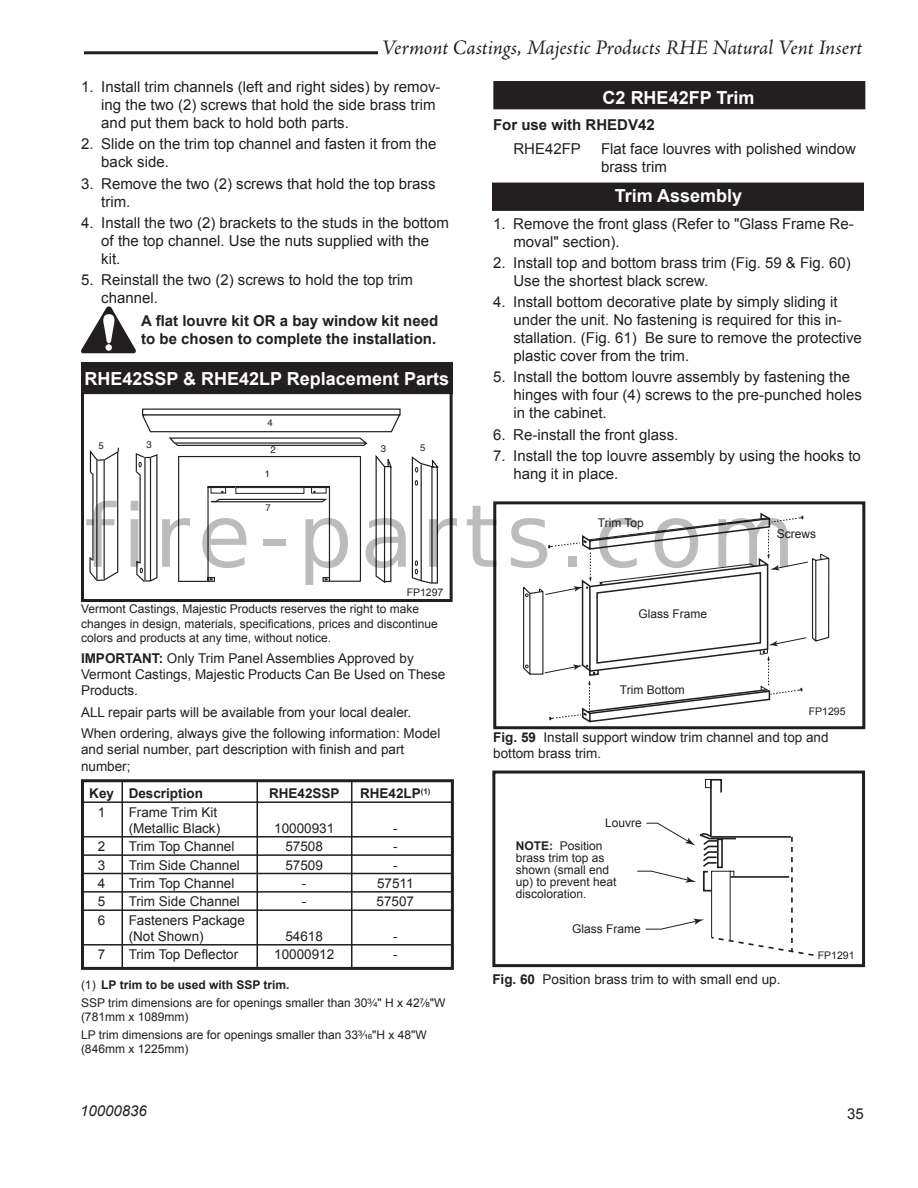
<style>
.page{position:relative;width:918px;height:1188px;background:#fff}
.page>*{position:absolute;margin:0;border:0;box-sizing:border-box;transform-origin:0 0}
.t1{font:87.15px "DejaVu Sans";letter-spacing:.085em;color:rgb(0 0 0/.26)}
.t2{font:italic 21px "Adobe Jenson Pro";letter-spacing:-.005em;color:#231f20}
.t3{font:700 18px "Arial";color:#fff}
.t4{font:15px/18px "Arial";color:#231f20}
.t5{font:700 15px/18px "Arial";color:#231f20}
.t6{font:italic 15px "Arial";color:#231f20}
.t7{font:13.5px/16.2px "Arial";color:#231f20}
.t8{font:700 13.5px "Arial";color:#231f20}
.t9{font:12px/12px "Arial";color:#231f20}
.t10{font:10.5px "Arial";color:#231f20}
.t11{font:9.6px/10.4px "Helvetica";color:#231f20}
.s1{font-weight:700}
.s2{font-family:"Helvetica Fraction"}
</style>
<div class="page">
<hr style="left:84px;top:51px;width:294px;height:3px;background:#231f20">
<div style="left:493px;top:183px;width:370px;height:27px;background:#231f20"></div>
<div style="left:492px;top:183px;width:372px;height:28px;border:2px solid #231f20"></div>
<div style="left:494px;top:82px;width:371px;height:27px;background:#231f20"></div>
<div style="left:493px;top:81px;width:372px;height:28px;border:2px solid #231f20"></div>
<hr style="left:81px;top:801px;width:371px;height:2px;background:#231f20">
<hr style="left:81px;top:836px;width:371px;height:2px;background:#231f20">
<hr style="left:81px;top:854px;width:371px;height:2px;background:#231f20">
<hr style="left:81px;top:873px;width:371px;height:1px;background:#231f20">
<hr style="left:81px;top:891px;width:371px;height:2px;background:#231f20">
<hr style="left:81px;top:909px;width:371px;height:2px;background:#231f20">
<hr style="left:81px;top:944px;width:371px;height:2px;background:#231f20">
<div style="left:81px;top:779px;width:373px;height:191px;border:3px solid #231f20"></div>
<hr style="left:122px;top:781px;width:1px;height:187px;background:#231f20">
<hr style="left:256px;top:781px;width:2px;height:187px;background:#231f20">
<hr style="left:351px;top:781px;width:1px;height:187px;background:#231f20">
<div style="left:81px;top:363px;width:372px;height:31px;background:#231f20"></div>
<div style="left:81px;top:391px;width:372px;height:211px;border:3px solid #231f20"></div>
<div style="left:142px;top:409px;width:259px;height:6px;border:1px solid #231f20"></div>
<hr style="left:117px;top:452px;width:1px;height:121px;background:#231f20">
<svg style="left:89px;top:556px;width:30px;height:25px"></svg>
<svg style="left:89px;top:447px;width:30px;height:29px"></svg>
<hr style="left:104px;top:460px;width:1px;height:119px;background:#231f20">
<hr style="left:96px;top:460px;width:1px;height:120px;background:#231f20">
<hr style="left:92px;top:473px;width:2px;height:87px;background:#231f20">
<svg style="left:135px;top:413px;width:304px;height:171px"></svg>
<svg style="left:523px;top:513px;width:306px;height:210px"></svg>
<div style="left:493px;top:501px;width:372px;height:228px;border:3px solid #231f20"></div>
<svg style="left:637px;top:779px;width:177px;height:177px"></svg>
<div style="left:492px;top:771px;width:373px;height:196px;border:3px solid #231f20"></div>
<svg style="left:81px;top:306px;width:55px;height:47px"></svg>
<div style="left:105px;top:344px;width:7px;height:7px;background:#fff;border-radius:50%"></div>
<h2 class="t2" style="left:382px;top:36px;width:482px">Vermont Castings, Majestic Products RHE Natural Vent Insert</h2>
<p class="t4" style="left:101px;top:78px;width:341px;text-indent:-20px">1. Install trim channels (left and right sides) by remov&shy;ing the two (2) screws that hold the side brass trim and put them back to hold both parts.</p>
<p class="t4" style="left:101px;top:135px;width:337px;text-indent:-20px">2. Slide on the trim top channel and fasten it from the back side.</p>
<p class="t4" style="left:101px;top:174px;width:336px;text-indent:-20px">3. Remove the two (2) screws that hold the top brass trim.</p>
<p class="t4" style="left:101px;top:213px;width:349px;text-indent:-20px">4. Install the two (2) brackets to the studs in the bottom of the top channel. Use the nuts supplied with the kit.</p>
<p class="t4" style="left:101px;top:271px;width:313px;text-indent:-20px">5. Reinstall the two (2) screws to hold the top trim channel.</p>
<p class="t5" style="left:141px;top:312px;width:299px">A flat louvre kit OR a bay window kit need to be chosen to complete the installation.</p>
<p class="t3" style="left:603px;top:87px;width:153px">C2 RHE42FP Trim</p>
<p class="t5" style="left:493px;top:116px;width:163px">For use with RHEDV42</p>
<p class="t4" style="left:513px;top:140px;width:69px">RHE42FP</p>
<p class="t4" style="left:601px;top:140px;width:257px">Flat face louvres with polished window brass trim</p>
<p class="t3" style="left:615px;top:186px;width:129px">Trim Assembly</p>
<p class="t4" style="left:513px;top:214px;width:342px;text-indent:-20px">1. Remove the front glass (Refer to "Glass Frame Re&shy;moval" section).</p>
<p class="t4" style="left:513px;top:254px;width:339px;text-indent:-20px">2. Install top and bottom brass trim (Fig. 59 &amp; Fig. 60)<br>Use the shortest black screw.</p>
<p class="t4" style="left:513px;top:293px;width:350px;text-indent:-20px">4. Install bottom decorative plate by simply sliding it under the unit. No fastening is required for this in&shy;stallation. (Fig. 61) Be sure to remove the protective plastic cover from the trim.</p>
<p class="t4" style="left:513px;top:368px;width:350px;text-indent:-20px">5. Install the bottom louvre assembly by fastening the hinges with four (4) screws to the pre-punched holes in the cabinet.</p>
<p class="t4" style="left:493px;top:425px;width:187px">6. Re-install the front glass.</p>
<p class="t4" style="left:513px;top:447px;width:349px;text-indent:-20px">7. Install the top louvre assembly by using the hooks to hang it in place.</p>
<p class="t3" style="left:85px;top:368px;width:366px">RHE42SSP &amp; RHE42LP Replacement Parts</p>
<p class="t11" style="left:267px;top:418px;width:7px">4</p>
<p class="t11" style="left:146px;top:440px;width:7px">3</p>
<p class="t11" style="left:98px;top:441px;width:7px">5</p>
<p class="t11" style="left:420px;top:443px;width:7px">5</p>
<p class="t11" style="left:271px;top:445px;width:7px">2</p>
<p class="t11" style="left:381px;top:445px;width:7px">3</p>
<p class="t11" style="left:265px;top:469px;width:7px">1</p>
<h1 class="t1" style="left:84px;top:486px;width:713px">fire-parts.com</h1>
<p class="t11" style="left:266px;top:503px;width:7px">7</p>
<p class="t9" style="left:598px;top:517px;width:48px">Trim Top</p>
<p class="t9" style="left:777px;top:528px;width:41px">Screws</p>
<p class="t10" style="left:407px;top:587px;width:38px">FP1297</p>
<p class="t9" style="left:81px;top:602px;width:358px;line-height:14.4px">Vermont Castings, Majestic Products reserves the right to make changes in design, materials, specifications, prices and discontinue colors and products at any time, without notice.</p>
<p class="t7" style="left:81px;top:650px;width:366px"><span class="s1">IMPORTANT:</span> Only Trim Panel Assemblies Approved by<br>Vermont Castings, Majestic Products Can Be Used on These<br>Products.</p>
<p class="t7" style="left:81px;top:701px;width:361px;line-height:21.6px">ALL repair parts will be available from your local dealer.<br>When ordering, always give the following information: Model</p>
<p class="t7" style="left:81px;top:742px;width:325px">and serial number, part description with finish and part number;</p>
<p class="t8" style="left:89px;top:786px;width:115px">Key Description</p>
<p class="t8" style="left:269px;top:786px;width:72px">RHE42SSP</p>
<p class="t8" style="left:360px;top:786px;width:72px">RHE42LP<sup>(1)</sup></p>
<p class="t7" style="left:98px;top:804px;width:9px">1</p>
<p class="t7" style="left:129px;top:804px;width:93px">Frame Trim Kit (Metallic Black)</p>
<p class="t11" style="left:267px;top:658px;width:35px">FP1297<br>RHE42</p>
<p class="t7" style="left:274px;top:820px;width:62px">10000931</p>
<p class="t7" style="left:393px;top:820px;width:6px">-</p>
<p class="t7" style="left:98px;top:838px;width:9px">2</p>
<p class="t7" style="left:129px;top:838px;width:107px">Trim Top Channel</p>
<p class="t7" style="left:285px;top:838px;width:39px">57508</p>
<p class="t7" style="left:393px;top:838px;width:6px">-</p>
<p class="t7" style="left:98px;top:857px;width:9px">3</p>
<p class="t7" style="left:129px;top:857px;width:113px">Trim Side Channel</p>
<p class="t7" style="left:285px;top:857px;width:39px">57509</p>
<p class="t7" style="left:393px;top:857px;width:6px">-</p>
<p class="t7" style="left:98px;top:875px;width:9px">4</p>
<p class="t7" style="left:129px;top:875px;width:107px">Trim Top Channel</p>
<p class="t7" style="left:302px;top:875px;width:6px">-</p>
<p class="t7" style="left:377px;top:875px;width:38px">57511</p>
<p class="t7" style="left:98px;top:893px;width:9px">5</p>
<p class="t7" style="left:129px;top:893px;width:113px">Trim Side Channel</p>
<p class="t7" style="left:302px;top:893px;width:6px">-</p>
<p class="t7" style="left:377px;top:893px;width:39px">57507</p>
<p class="t7" style="left:98px;top:912px;width:9px">6</p>
<p class="t7" style="left:129px;top:912px;width:118px">Fasteners Package (Not Shown)</p>
<p class="t7" style="left:285px;top:928px;width:39px">54618</p>
<p class="t7" style="left:393px;top:928px;width:6px">-</p>
<p class="t7" style="left:98px;top:946px;width:9px">7</p>
<p class="t7" style="left:129px;top:946px;width:111px">Trim Top Deflector</p>
<p class="t7" style="left:274px;top:946px;width:62px">10000912</p>
<p class="t7" style="left:393px;top:946px;width:6px">-</p>
<p class="t9" style="left:81px;top:976px;width:366px;line-height:17.7px">(1) <span class="s1">LP trim to be used with SSP trim.<br></span>SSP trim dimensions are for openings smaller than 30<span class="s2">³⁄₄</span>" H x 42<span class="s2">⁷⁄₈</span>"W</p>
<p class="t9" style="left:81px;top:1008px;width:347px;line-height:17.7px">(781mm x 1089mm)<br>LP trim dimensions are for openings smaller than 33<span class="s2">³⁄₁₆</span>"H x 48"W</p>
<p class="t9" style="left:81px;top:1043px;width:109px">(846mm x 1225mm)</p>
<p class="t9" style="left:638px;top:608px;width:70px">Glass Frame</p>
<p class="t9" style="left:620px;top:684px;width:66px">Trim Bottom</p>
<p class="t10" style="left:809px;top:705px;width:38px">FP1295</p>
<p class="t7" style="left:493px;top:729px;width:337px"><span class="s1">Fig. 59</span> Install support window trim channel and top and bottom brass trim.</p>
<p class="t9" style="left:605px;top:817px;width:38px">Louvre</p>
<p class="t9" style="left:516px;top:840px;width:102px"><span class="s1">NOTE:</span> Position brass trim top as shown (small end up) to prevent heat discoloration.</p>
<p class="t9" style="left:572px;top:923px;width:70px">Glass Frame</p>
<p class="t7" style="left:492px;top:972px;width:290px"><span class="s1">Fig. 60</span> Position brass trim to with small end up.</p>
<p class="t10" style="left:818px;top:949px;width:38px">FP1291</p>
<p class="t6" style="left:80px;top:1103px;width:68px">10000836</p>
<p class="t4" style="left:847px;top:1104px;width:18px">35</p>
</div>
